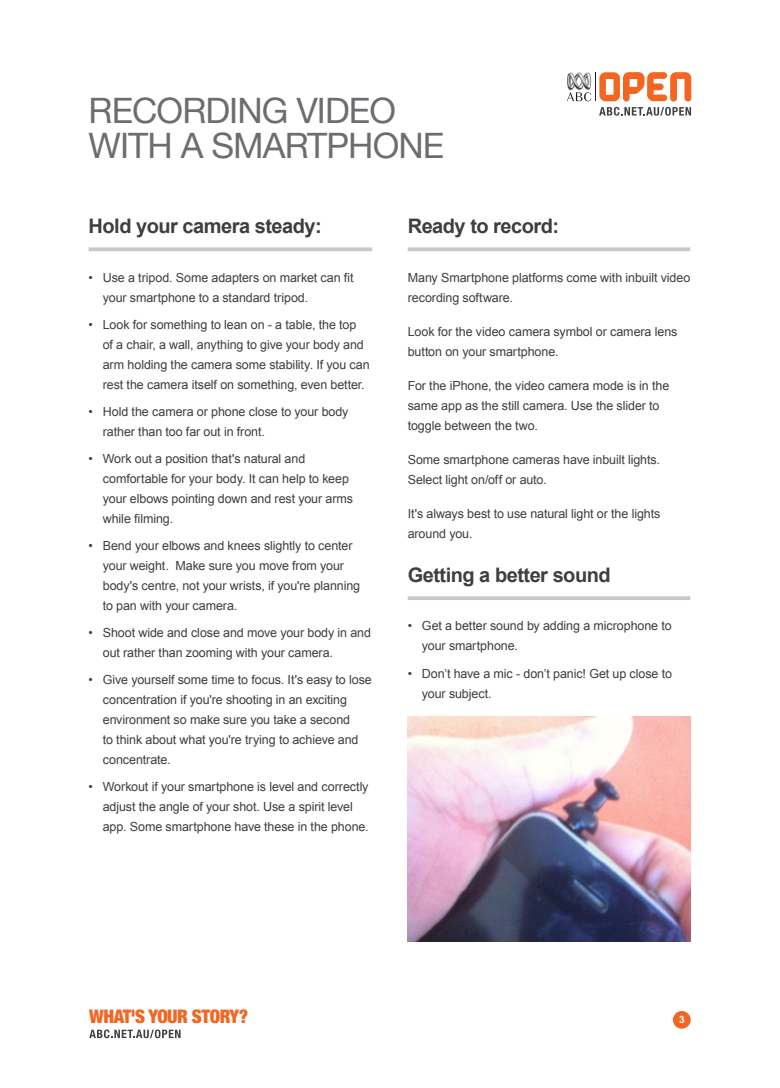
<style>
.page{position:relative;width:780px;height:1088px;background:#fff}
.page>*{position:absolute;margin:0;border:0;box-sizing:border-box;transform-origin:0 0}
.Heading_1{font:35px/35px "Helvetica Neue";letter-spacing:-.025em;color:#6c6d70}
.Heading_2{font:700 20px "Arial";letter-spacing:-.025em;color:#3e3e3f}
.Footer_Tagline{font:900 condensed 18.75px "Helvetica Neue";letter-spacing:-.025em;color:#f36621}
.Body_Copy__Bullets{font:12.5px/20px "Arial";letter-spacing:-.005em;color:#3e3e3f}
.Body_Copy_4mm_after{font:12.5px/20px "Arial";letter-spacing:-.005em;color:#3e3e3f}
.Page_Number{font:700 10px "Arial";color:#fff}
</style>
<div class="page">
<div style="left:673px;top:1011px;width:17px;height:18px;background:#f36621;border-radius:50%"></div>
<svg style="left:89px;top:1029px;width:91px;height:9px"></svg>
<svg style="left:89px;top:247px;width:283px;height:4px"></svg>
<svg style="left:407px;top:247px;width:283px;height:4px"></svg>
<svg style="left:407px;top:596px;width:283px;height:4px"></svg>
<svg style="left:567px;top:72px;width:124px;height:44px"></svg>
<img style="left:407px;top:717px;width:284px;height:224px">
<p class="Heading_1" style="left:89px;top:93px;width:357px">RECORDING VIDEO<br>WITH A SMARTPHONE</p>
<p class="Heading_2" style="left:89px;top:213px;width:235px">Hold your camera steady:</p>
<p class="Body_Copy__Bullets" style="left:103px;top:267px;width:252px;text-indent:-14px">• Use a tripod. Some adapters on market can fit your smartphone to a standard tripod.</p>
<p class="Body_Copy__Bullets" style="left:103px;top:314px;width:268px;text-indent:-14px">• Look for something to lean on - a table, the top of a chair, a wall, anything to give your body and arm holding the camera some stability. If you can rest the camera itself on something, even better.</p>
<p class="Body_Copy__Bullets" style="left:103px;top:401px;width:247px;text-indent:-14px">• Hold the camera or phone close to your body rather than too far out in front.</p>
<p class="Body_Copy__Bullets" style="left:103px;top:449px;width:252px;text-indent:-14px">• Work out a position that's natural and comfortable for your body. It can help to keep your elbows pointing down and rest your arms while filming.</p>
<p class="Body_Copy__Bullets" style="left:103px;top:536px;width:259px;text-indent:-14px">• Bend your elbows and knees slightly to center your weight. Make sure you move from your body's centre, not your wrists, if you're planning to pan with your camera.</p>
<p class="Body_Copy__Bullets" style="left:103px;top:623px;width:270px;text-indent:-14px">• Shoot wide and close and move your body in and out rather than zooming with your camera.</p>
<p class="Body_Copy__Bullets" style="left:103px;top:670px;width:270px;text-indent:-14px">• Give yourself some time to focus. It's easy to lose concentration if you're shooting in an exciting environment so make sure you take a second<br>to think about what you're trying to achieve and concentrate.</p>
<p class="Body_Copy__Bullets" style="left:103px;top:777px;width:267px;text-indent:-14px">• Workout if your smartphone is level and correctly adjust the angle of your shot. Use a spirit level app. Some smartphone have these in the phone.</p>
<p class="Heading_2" style="left:407px;top:213px;width:153px">Ready to record:</p>
<p class="Body_Copy_4mm_after" style="left:407px;top:267px;width:284px">Many Smartphone platforms come with inbuilt video recording software.</p>
<p class="Body_Copy_4mm_after" style="left:407px;top:321px;width:271px">Look for the video camera symbol or camera lens button on your smartphone.</p>
<p class="Body_Copy_4mm_after" style="left:407px;top:376px;width:263px">For the iPhone, the video camera mode is in the same app as the still camera. Use the slider to toggle between the two.</p>
<p class="Body_Copy_4mm_after" style="left:407px;top:450px;width:254px">Some smartphone cameras have inbuilt lights.<br>Select light on/off or auto.</p>
<p class="Body_Copy_4mm_after" style="left:407px;top:504px;width:254px">It's always best to use natural light or the lights around you.</p>
<p class="Heading_2" style="left:407px;top:562px;width:204px">Getting a better sound</p>
<p class="Body_Copy__Bullets" style="left:422px;top:616px;width:251px;text-indent:-14px">• Get a better sound by adding a microphone to your smartphone.</p>
<p class="Body_Copy__Bullets" style="left:422px;top:663px;width:252px;text-indent:-14px">• Don’t have a mic - don’t panic! Get up close to your subject.</p>
<p class="Footer_Tagline" style="left:89px;top:1005px;width:160px">WHAT'S YOUR STORY?</p>
<p class="Page_Number" style="left:679px;top:1013px;width:7px">3</p>
</div>
